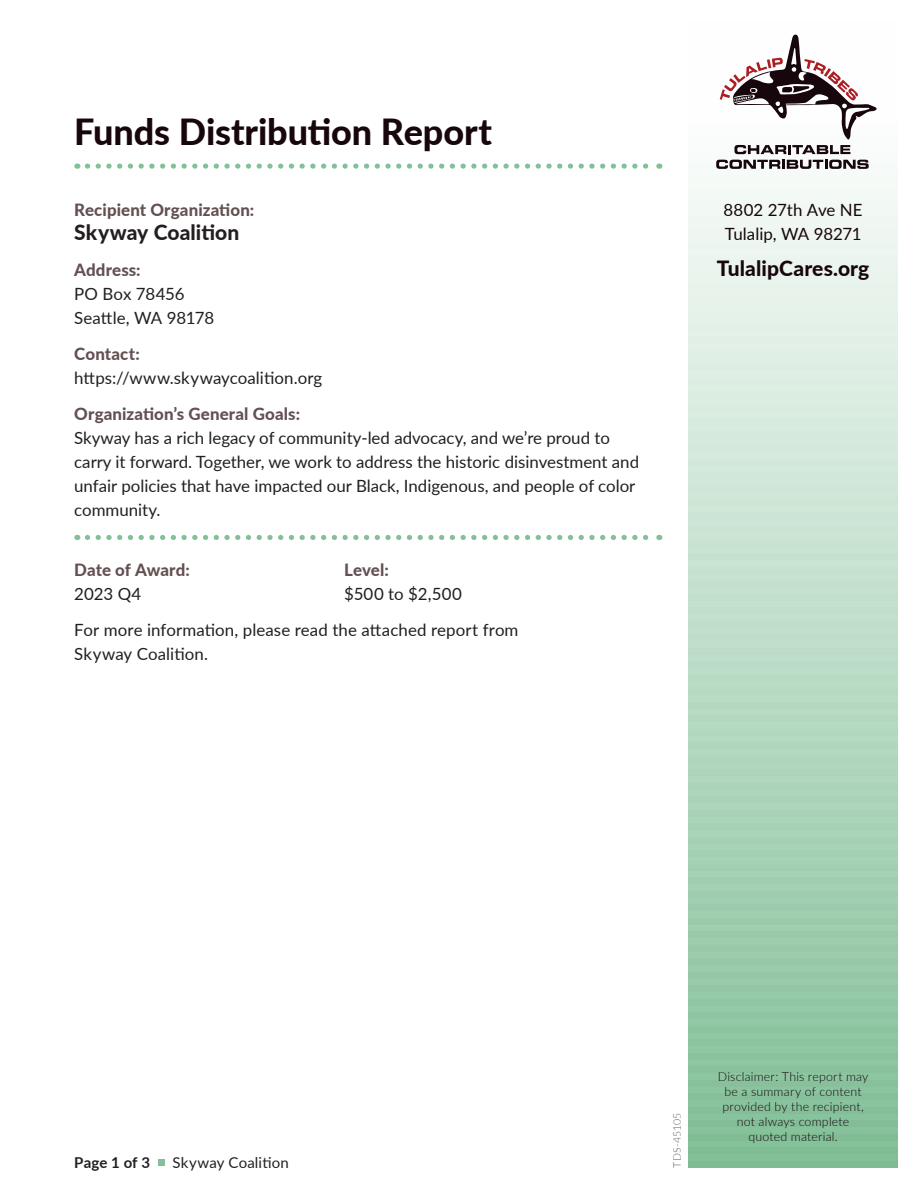
<style>
.page{position:relative;width:918px;height:1188px;background:#fff}
.page>*{position:absolute;margin:0;border:0;box-sizing:border-box;transform-origin:0 0}
.t1{font:800 36px "Lato";letter-spacing:-.005em;color:#17070d}
.t2{font:800 21px "Lato";letter-spacing:.005em;color:#17070d}
.ORGANIZATION_NAME{font:800 21px "Lato";letter-spacing:.005em;color:#231f20}
.Paragraph_Lato_Regular{font:16.8px/24px "Lato";color:#231f20}
.BODY{font:16.8px/24px "Lato";letter-spacing:.005em;color:#231f20}
.SUBHEAD{font:800 16.8px "Lato";letter-spacing:.005em;color:#645052}
.t3{font:16.8px/24px "Lato";letter-spacing:-.005em;color:#17070d}
.t4{font:15px "Lato";letter-spacing:.01em;color:#231f20}
.t5{font:700 15px "Lato";letter-spacing:.005em;color:#231f20}
.t6{font:300 12.3px/14.9px "Lato";letter-spacing:.015em;color:#17070d;text-align:center}
.t7{font:300 10.5px "Lato";color:#636366}
</style>
<div class="page">
<svg style="left:688px;top:159px;width:210px;height:1002px"></svg>
<div style="left:688px;top:122px;width:210px;height:6px;background:#fbfdfc"></div>
<div style="left:688px;top:135px;width:210px;height:7px;background:#fafcfb"></div>
<div style="left:688px;top:148px;width:210px;height:7px;background:#f8fbf9"></div>
<div style="left:688px;top:162px;width:210px;height:7px;background:#f7fbf8"></div>
<div style="left:688px;top:176px;width:210px;height:6px;background:#f5f9f6"></div>
<div style="left:688px;top:189px;width:210px;height:7px;background:#f3f9f5"></div>
<div style="left:688px;top:202px;width:210px;height:7px;background:#f2f8f4"></div>
<div style="left:688px;top:216px;width:210px;height:7px;background:#f0f7f3"></div>
<div style="left:688px;top:230px;width:210px;height:6px;background:#eef6f1"></div>
<div style="left:688px;top:243px;width:210px;height:7px;background:#edf5f0"></div>
<div style="left:688px;top:256px;width:210px;height:7px;background:#ebf4ee"></div>
<div style="left:688px;top:270px;width:210px;height:7px;background:#eaf4ed"></div>
<div style="left:688px;top:284px;width:210px;height:6px;background:#e8f3eb"></div>
<div style="left:688px;top:297px;width:210px;height:7px;background:#e6f2ea"></div>
<div style="left:688px;top:310px;width:210px;height:7px;background:#e5f1e9"></div>
<div style="left:688px;top:324px;width:210px;height:7px;background:#e3f0e8"></div>
<div style="left:688px;top:338px;width:210px;height:6px;background:#e1efe6"></div>
<div style="left:688px;top:351px;width:210px;height:7px;background:#e0eee5"></div>
<div style="left:688px;top:364px;width:210px;height:7px;background:#deede3"></div>
<div style="left:688px;top:378px;width:210px;height:7px;background:#ddede2"></div>
<div style="left:688px;top:392px;width:210px;height:6px;background:#dbece0"></div>
<div style="left:688px;top:405px;width:210px;height:7px;background:#d9ebdf"></div>
<div style="left:688px;top:418px;width:210px;height:7px;background:#d8eade"></div>
<div style="left:688px;top:432px;width:210px;height:7px;background:#d6e9dd"></div>
<div style="left:688px;top:446px;width:210px;height:6px;background:#d4e8db"></div>
<div style="left:688px;top:459px;width:210px;height:7px;background:#d2e7da"></div>
<div style="left:688px;top:472px;width:210px;height:7px;background:#d1e7d8"></div>
<div style="left:688px;top:486px;width:210px;height:7px;background:#cfe6d7"></div>
<div style="left:688px;top:500px;width:210px;height:6px;background:#cde5d5"></div>
<div style="left:688px;top:513px;width:210px;height:7px;background:#cce4d4"></div>
<div style="left:688px;top:526px;width:210px;height:7px;background:#cae3d3"></div>
<div style="left:688px;top:540px;width:210px;height:7px;background:#c9e2d2"></div>
<div style="left:688px;top:554px;width:210px;height:6px;background:#c7e1d0"></div>
<div style="left:688px;top:567px;width:210px;height:7px;background:#c5e0cf"></div>
<div style="left:688px;top:580px;width:210px;height:7px;background:#c4e0cd"></div>
<div style="left:688px;top:594px;width:210px;height:7px;background:#c2dfcc"></div>
<div style="left:688px;top:608px;width:210px;height:6px;background:#c0deca"></div>
<div style="left:688px;top:621px;width:210px;height:7px;background:#bfddc9"></div>
<div style="left:688px;top:634px;width:210px;height:7px;background:#bedcc8"></div>
<div style="left:688px;top:648px;width:210px;height:7px;background:#bcdcc7"></div>
<div style="left:688px;top:662px;width:210px;height:6px;background:#badbc5"></div>
<div style="left:688px;top:675px;width:210px;height:7px;background:#b9dac4"></div>
<div style="left:688px;top:688px;width:210px;height:7px;background:#b7d9c3"></div>
<div style="left:688px;top:702px;width:210px;height:7px;background:#b6d8c2"></div>
<div style="left:688px;top:716px;width:210px;height:6px;background:#b4d7c0"></div>
<div style="left:688px;top:729px;width:210px;height:7px;background:#b2d6bf"></div>
<div style="left:688px;top:742px;width:210px;height:7px;background:#b1d5bd"></div>
<div style="left:688px;top:756px;width:210px;height:7px;background:#afd5bc"></div>
<div style="left:688px;top:770px;width:210px;height:6px;background:#aed4bb"></div>
<div style="left:688px;top:783px;width:210px;height:7px;background:#acd3b9"></div>
<div style="left:688px;top:796px;width:210px;height:7px;background:#aad2b8"></div>
<div style="left:688px;top:810px;width:210px;height:7px;background:#a9d1b7"></div>
<div style="left:688px;top:824px;width:210px;height:6px;background:#a7d0b5"></div>
<div style="left:688px;top:837px;width:210px;height:7px;background:#a5cfb4"></div>
<div style="left:688px;top:850px;width:210px;height:7px;background:#a3cfb2"></div>
<div style="left:688px;top:864px;width:210px;height:7px;background:#a2ceb1"></div>
<div style="left:688px;top:878px;width:210px;height:6px;background:#a0cdb0"></div>
<div style="left:688px;top:891px;width:210px;height:7px;background:#9eccae"></div>
<div style="left:688px;top:904px;width:210px;height:7px;background:#9dcbad"></div>
<div style="left:688px;top:918px;width:210px;height:7px;background:#9bcaab"></div>
<div style="left:688px;top:932px;width:210px;height:6px;background:#9ac9aa"></div>
<div style="left:688px;top:945px;width:210px;height:7px;background:#98c8a9"></div>
<div style="left:688px;top:958px;width:210px;height:7px;background:#96c8a7"></div>
<div style="left:688px;top:972px;width:210px;height:7px;background:#95c7a6"></div>
<div style="left:688px;top:986px;width:210px;height:6px;background:#93c6a5"></div>
<div style="left:688px;top:999px;width:210px;height:7px;background:#91c5a3"></div>
<div style="left:688px;top:1012px;width:210px;height:7px;background:#90c4a2"></div>
<div style="left:688px;top:1026px;width:210px;height:7px;background:#8ec3a0"></div>
<div style="left:688px;top:1040px;width:210px;height:6px;background:#8dc39f"></div>
<div style="left:688px;top:1053px;width:210px;height:7px;background:#8bc19e"></div>
<div style="left:688px;top:1066px;width:210px;height:7px;background:#89c19c"></div>
<div style="left:688px;top:1080px;width:210px;height:7px;background:#88c09b"></div>
<div style="left:688px;top:1094px;width:210px;height:6px;background:#86bf9a"></div>
<div style="left:688px;top:1107px;width:210px;height:7px;background:#84be98"></div>
<div style="left:688px;top:1120px;width:210px;height:7px;background:#83bd97"></div>
<div style="left:688px;top:1134px;width:210px;height:7px;background:#81bc95"></div>
<div style="left:688px;top:1148px;width:210px;height:6px;background:#80bc94"></div>
<div style="left:688px;top:1161px;width:210px;height:7px;background:#7ebb93"></div>
<svg style="left:719px;top:34px;width:158px;height:120px"></svg>
<svg style="left:716px;top:160px;width:153px;height:9px"></svg>
<svg style="left:87px;top:164px;width:573px;height:5px"></svg>
<svg style="left:87px;top:535px;width:573px;height:5px"></svg>
<div style="left:158px;top:1159px;width:7px;height:7px;background:#82c198"></div>
<p class="t1" style="left:74px;top:105px;width:419px">Funds Distribution Report</p>
<p class="SUBHEAD" style="left:74px;top:197px;width:182px">Recipient Organization:</p>
<p class="ORGANIZATION_NAME" style="left:74px;top:217px;width:167px">Skyway Coalition</p>
<p class="SUBHEAD" style="left:74px;top:257px;width:68px">Address:</p>
<p class="BODY" style="left:74px;top:281px;width:112px">PO Box 78456</p>
<p class="BODY" style="left:74px;top:305px;width:141px">Seattle, WA 98178</p>
<p class="SUBHEAD" style="left:74px;top:341px;width:67px">Contact:</p>
<p class="BODY" style="left:74px;top:365px;width:250px">https://www.skywaycoalition.org</p>
<p class="SUBHEAD" style="left:74px;top:401px;width:227px">Organization’s General Goals:</p>
<p class="Paragraph_Lato_Regular" style="left:74px;top:425px;width:566px">Skyway has a rich legacy of community-led advocacy, and we’re proud to carry it forward. Together, we work to address the historic disinvestment and unfair policies that have impacted our Black, Indigenous, and people of color community.</p>
<p class="SUBHEAD" style="left:74px;top:557px;width:117px">Date of Award:</p>
<p class="SUBHEAD" style="left:344px;top:557px;width:46px">Level:</p>
<p class="BODY" style="left:74px;top:581px;width:69px">2023 Q4</p>
<p class="BODY" style="left:344px;top:581px;width:119px">$500 to $2,500</p>
<p class="BODY" style="left:74px;top:617px;width:446px">For more information, please read the attached report from<br>Skyway Coalition.</p>
<p class="t3" style="left:724px;top:197px;width:141px">8802 27th Ave NE<br>Tulalip, WA 98271</p>
<p class="t2" style="left:717px;top:253px;width:154px">TulalipCares.org</p>
<p class="t5" style="left:74px;top:1151px;width:77px">Page 1 of 3</p>
<p class="t4" style="left:173px;top:1152px;width:118px">Skyway Coalition</p>
<p class="t7" style="left:670px;top:1168px;width:56px;rotate:-90deg">TDS-45105</p>
<p class="t6" style="left:718px;top:1069px;width:152px">Disclaimer: This report may be a summary of content provided by the recipient, not always complete quoted material.</p>
</div>
